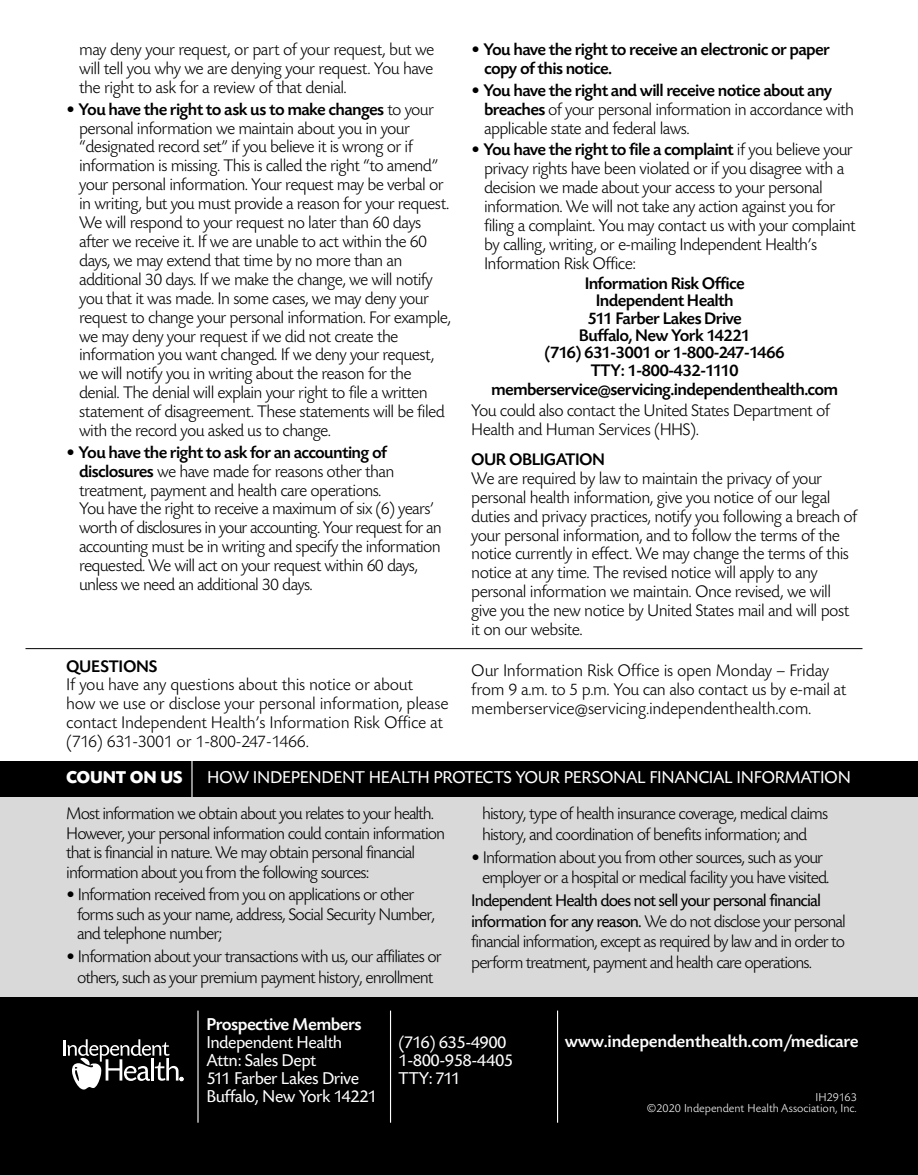
<style>
.page{position:relative;width:918px;height:1175px;background:#fff}
.page>*{position:absolute;margin:0;border:0;box-sizing:border-box;transform-origin:0 0}
.t1{font:18px/18px "Today BEF";letter-spacing:-.03em;color:#fff}
.t2{font:500 18px "Today BEF";letter-spacing:-.015em;color:#fff}
.t3{font:500 18px "Today BEF";letter-spacing:-.035em;color:#fff}
.t4{font:700 18px "Today BEF";letter-spacing:-.01em;color:#fff}
.t5{font:300 17.7px/18.9px "Today BEF";letter-spacing:-.035em;color:#000}
.t6{font:300 17.7px/19.5px "Today BEF";letter-spacing:-.055em;color:#000}
.t7{font:300 17.7px/18.9px "Today BEF";letter-spacing:-.015em;color:#000}
.t8{font:500 17.7px/17.7px "Today BEF";letter-spacing:-.04em;color:#000}
.t9{font:500 17.7px "Today BEF";letter-spacing:-.015em;color:#000}
.t10{font:300 12px/11.4px "Today BEF";color:#fff;text-align:right}
.s1{font-weight:500}
.s2{font-weight:300}
.s3{font-weight:400}
</style>
<div class="page">
<div style="left:0;top:768px;width:918px;height:231px;background:#d9d9d9"></div>
<div style="left:0;top:761px;width:918px;height:35px;background:#000"></div>
<hr style="left:191px;top:760px;width:2px;height:37px;background:#fff">
<div style="left:0;top:998px;width:918px;height:176px;background:#000"></div>
<svg style="left:64px;top:1039px;width:119px;height:50px"></svg>
<hr style="left:197px;top:1010px;width:2px;height:112px;background:#fff">
<hr style="left:390px;top:1010px;width:1px;height:112px;background:#fff">
<hr style="left:557px;top:1010px;width:1px;height:112px;background:#fff">
<hr style="left:0;top:997px;width:918px;height:1px;background:#000">
<hr style="left:26px;top:648px;width:836px;height:1px;background:#000">
<p class="t5" style="left:79px;top:42px;width:357px;text-align:justify">may deny your request, or part of your request, but we will tell you why we are denying your request. You have the right to ask for a review of that denial.</p>
<p class="t5" style="left:79px;top:101px;width:374px;text-indent:-13px">• <span class="s1">You have the right to ask us to make changes</span> to your personal information we maintain about you in your “designated record set” if you believe it is wrong or if information is missing. This is called the right “to amend” your personal information. Your request may be verbal or in writing, but you must provide a reason for your request.<br>We will respond to your request no later than 60 days after we receive it. If we are unable to act within the 60 days, we may extend that time by no more than an additional 30 days. If we make the change, we will notify you that it was made. In some cases, we may deny your request to change your personal information. For example, we may deny your request if we did not create the information you want changed. If we deny your request, we will notify you in writing about the reason for the denial. The denial will explain your right to file a written statement of disagreement. These statements will be filed with the record you asked us to change.</p>
<p class="t5" style="left:79px;top:444px;width:364px;text-indent:-13px">• <span class="s1">You have the right to ask for an accounting of disclosures</span> we have made for reasons other than treatment, payment and health care operations.<br>You have the right to receive a maximum of six (6) years’ worth of disclosures in your accounting. Your request for an accounting must be in writing and specify the information requested. We will act on your request within 60 days, unless we need an additional 30 days.</p>
<p class="t9" style="left:66px;top:659px;width:93px">QUESTIONS</p>
<p class="t7" style="left:66px;top:677px;width:384px">If you have any questions about this notice or about<br>how we use or disclose your personal information, please contact Independent Health’s Information Risk Office at (716) 631-3001 or 1-800-247-1466.</p>
<p class="t8" style="left:484px;top:42px;width:347px;line-height:18.9px;text-indent:-13px"><span class="s2">•</span> You have the right to receive an electronic or paper copy of this notice.</p>
<p class="t5" style="left:484px;top:83px;width:372px;text-indent:-13px">• <span class="s1">You have the right and will receive notice about any breaches</span> of your personal information in accordance with applicable state and federal laws.</p>
<p class="t5" style="left:484px;top:142px;width:373px;text-indent:-13px">• <span class="s1">You have the right to file a complaint</span> if you believe your privacy rights have been violated or if you disagree with a decision we made about your access to your personal information. We will not take any action against you for filing a complaint. You may contact us with your complaint by calling, writing, or e-mailing Independent Health’s Information Risk Office:</p>
<p class="t8" style="left:491px;top:276px;width:349px;text-align:center">Information Risk Office<br>Independent Health<br>511 Farber Lakes Drive<br>Buffalo, New York 14221<br>(716) 631-3001 or 1-800-247-1466<br>TTY: 1-800-432-1110 memberservice@servicing.independenthealth.com</p>
<p class="t5" style="left:471px;top:403px;width:360px">You could also contact the United States Department of<br>Health and Human Services (HHS).</p>
<p class="t8" style="left:471px;top:452px;width:135px">OUR OBLIGATION</p>
<p class="t5" style="left:471px;top:470px;width:388px">We are required by law to maintain the privacy of your personal health information, give you notice of our legal duties and privacy practices, notify you following a breach of your personal information, and to follow the terms of the notice currently in effect. We may change the terms of this notice at any time. The revised notice will apply to any personal information we maintain. Once revised, we will give you the new notice by United States mail and will post it on our website.</p>
<p class="t7" style="left:471px;top:662px;width:377px">Our Information Risk Office is open Monday – Friday from 9 a.m. to 5 p.m. You can also contact us by e-mail at memberservice@servicing.independenthealth.com.</p>
<p class="t4" style="left:66px;top:770px;width:118px">COUNT ON US</p>
<p class="t1" style="left:207px;top:770px;width:645px">HOW INDEPENDENT HEALTH PROTECTS YOUR PERSONAL FINANCIAL INFORMATION</p>
<p class="t6" style="left:66px;top:806px;width:380px">Most information we obtain about you relates to your health.<br>However, your personal information could contain information that is financial in nature. We may obtain personal financial information about you from the following sources:</p>
<p class="t5" style="left:77px;top:886px;width:359px;line-height:19.5px;text-indent:-11px">• Information received from you on applications or other forms such as your name, address, Social Security Number, and telephone number;</p>
<p class="t5" style="left:66px;top:948px;width:377px;line-height:20.4px;text-align:center">• Information about your transactions with us, our affiliates or others, such as your premium payment history, enrollment</p>
<p class="t5" style="left:482px;top:805px;width:348px;line-height:20.4px">history, type of health insurance coverage, medical claims history, and coordination of benefits information; and</p>
<p class="t5" style="left:482px;top:849px;width:349px;line-height:20.4px;text-indent:-11px">• Information about you from other sources, such as your employer or a hospital or medical facility you have visited.</p>
<p class="t6" style="left:471px;top:892px;width:376px;line-height:20.4px"><span class="s3">Independent Health does not sell your personal financial information for any reason.</span> We do not disclose your personal financial information, except as required by law and in order to perform treatment, payment and health care operations.</p>
<p class="t3" style="left:206px;top:1017px;width:157px">Prospective Members</p>
<p class="t1" style="left:206px;top:1034px;width:172px">Independent Health<br>Attn: Sales Dept<br>511 Farber Lakes Drive<br>Buffalo, New York 14221</p>
<p class="t1" style="left:399px;top:1034px;width:116px">(716) 635-4900<br>1-800-958-4405<br>TTY: 711</p>
<p class="t2" style="left:565px;top:1034px;width:295px">www.independenthealth.com/medicare</p>
<p class="t10" style="left:647px;top:1092px;width:211px">IH29163<br>©2020 Independent Health Association, Inc.</p>
</div>
